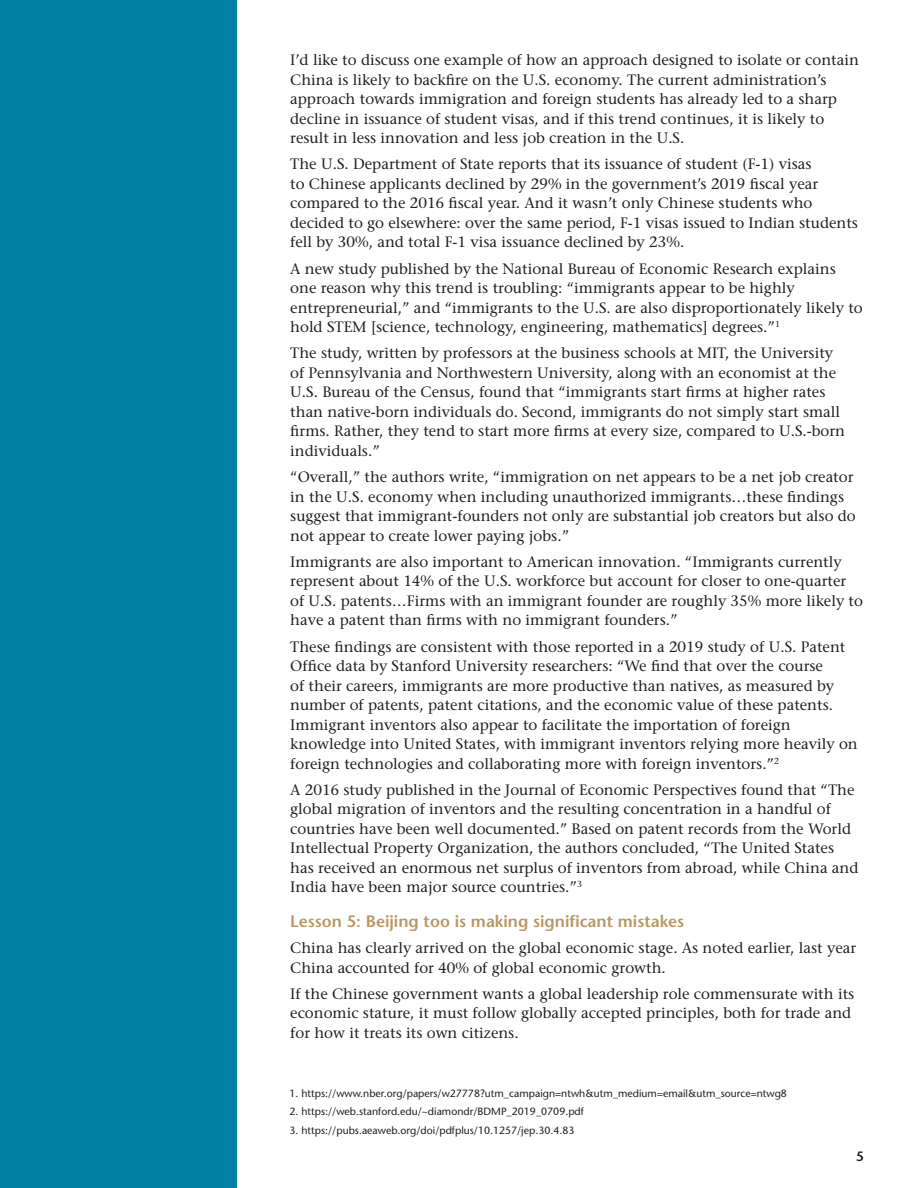
<style>
.page{position:relative;width:918px;height:1188px;background:#fff}
.page>*{position:absolute;margin:0;border:0;box-sizing:border-box;transform-origin:0 0}
._01_Subhead{font:600 16.5px "Stone Sans Std";color:#b99764}
._01_Body_text{font:500 15px/19.5px "Stone Serif Std";color:#231f20}
.t1{font:600 13.5px "Stone Sans Std";color:#231f20}
._01_Sources_Footnote{font:500 10.5px "Stone Sans Std";color:#231f20}
</style>
<div class="page">
<div style="left:0;top:0;width:236px;height:1188px;background:#0081a3"></div>
<p class="_01_Body_text" style="left:290px;top:50px;width:570px">I’d like to discuss one example of how an approach designed to isolate or contain China is likely to backfire on the U.S. economy. The current administration’s approach towards immigration and foreign students has already led to a sharp decline in issuance of student visas, and if this trend continues, it is likely to result in less innovation and less job creation in the U.S.</p>
<p class="_01_Body_text" style="left:290px;top:154px;width:569px">The U.S. Department of State reports that its issuance of student (F-1) visas<br>to Chinese applicants declined by 29% in the government’s 2019 fiscal year compared to the 2016 fiscal year. And it wasn’t only Chinese students who decided to go elsewhere: over the same period, F-1 visas issued to Indian students fell by 30%, and total F-1 visa issuance declined by 23%.</p>
<p class="_01_Body_text" style="left:290px;top:259px;width:574px">A new study published by the National Bureau of Economic Research explains one reason why this trend is troubling: “immigrants appear to be highly entrepreneurial,” and “immigrants to the U.S. are also disproportionately likely to hold STEM [science, technology, engineering, mathematics] degrees.”<sup>1</sup></p>
<p class="_01_Body_text" style="left:290px;top:343px;width:556px">The study, written by professors at the business schools at MIT, the University of Pennsylvania and Northwestern University, along with an economist at the U.S. Bureau of the Census, found that “immigrants start firms at higher rates than native-born individuals do. Second, immigrants do not simply start small firms. Rather, they tend to start more firms at every size, compared to U.S.-born individuals.”</p>
<p class="_01_Body_text" style="left:290px;top:467px;width:567px">“Overall,” the authors write, “immigration on net appears to be a net job creator in the U.S. economy when including unauthorized immigrants…these findings suggest that immigrant-founders not only are substantial job creators but also do not appear to create lower paying jobs.”</p>
<p class="_01_Body_text" style="left:290px;top:552px;width:574px">Immigrants are also important to American innovation. “Immigrants currently represent about 14% of the U.S. workforce but account for closer to one-quarter of U.S. patents…Firms with an immigrant founder are roughly 35% more likely to have a patent than firms with no immigrant founders.”</p>
<p class="_01_Body_text" style="left:290px;top:637px;width:569px">These findings are consistent with those reported in a 2019 study of U.S. Patent Office data by Stanford University researchers: “We find that over the course<br>of their careers, immigrants are more productive than natives, as measured by number of patents, patent citations, and the economic value of these patents.<br>Immigrant inventors also appear to facilitate the importation of foreign knowledge into United States, with immigrant inventors relying more heavily on foreign technologies and collaborating more with foreign inventors.”<sup>2</sup></p>
<p class="_01_Body_text" style="left:290px;top:780px;width:570px">A 2016 study published in the Journal of Economic Perspectives found that “The global migration of inventors and the resulting concentration in a handful of countries have been well documented.” Based on patent records from the World Intellectual Property Organization, the authors concluded, “The United States has received an enormous net surplus of inventors from abroad, while China and India have been major source countries.”<sup>3</sup></p>
<p class="_01_Subhead" style="left:290px;top:911px;width:396px">Lesson 5: Beijing too is making significant mistakes</p>
<p class="_01_Body_text" style="left:290px;top:938px;width:568px">China has clearly arrived on the global economic stage. As noted earlier, last year<br>China accounted for 40% of global economic growth.</p>
<p class="_01_Body_text" style="left:290px;top:984px;width:566px">If the Chinese government wants a global leadership role commensurate with its economic stature, it must follow globally accepted principles, both for trade and for how it treats its own citizens.</p>
<p class="_01_Sources_Footnote" style="left:289px;top:1087px;width:499px">1. https://www.nber.org/papers/w27778?utm_campaign=ntwh&amp;utm_medium=email&amp;utm_source=ntwg8</p>
<p class="_01_Sources_Footnote" style="left:289px;top:1105px;width:296px">2. https://web.stanford.edu/~diamondr/BDMP_2019_0709.pdf</p>
<p class="_01_Sources_Footnote" style="left:289px;top:1124px;width:287px">3. https://pubs.aeaweb.org/doi/pdfplus/10.1257/jep.30.4.83</p>
<p class="t1" style="left:856px;top:1148px;width:9px">5</p>
</div>
